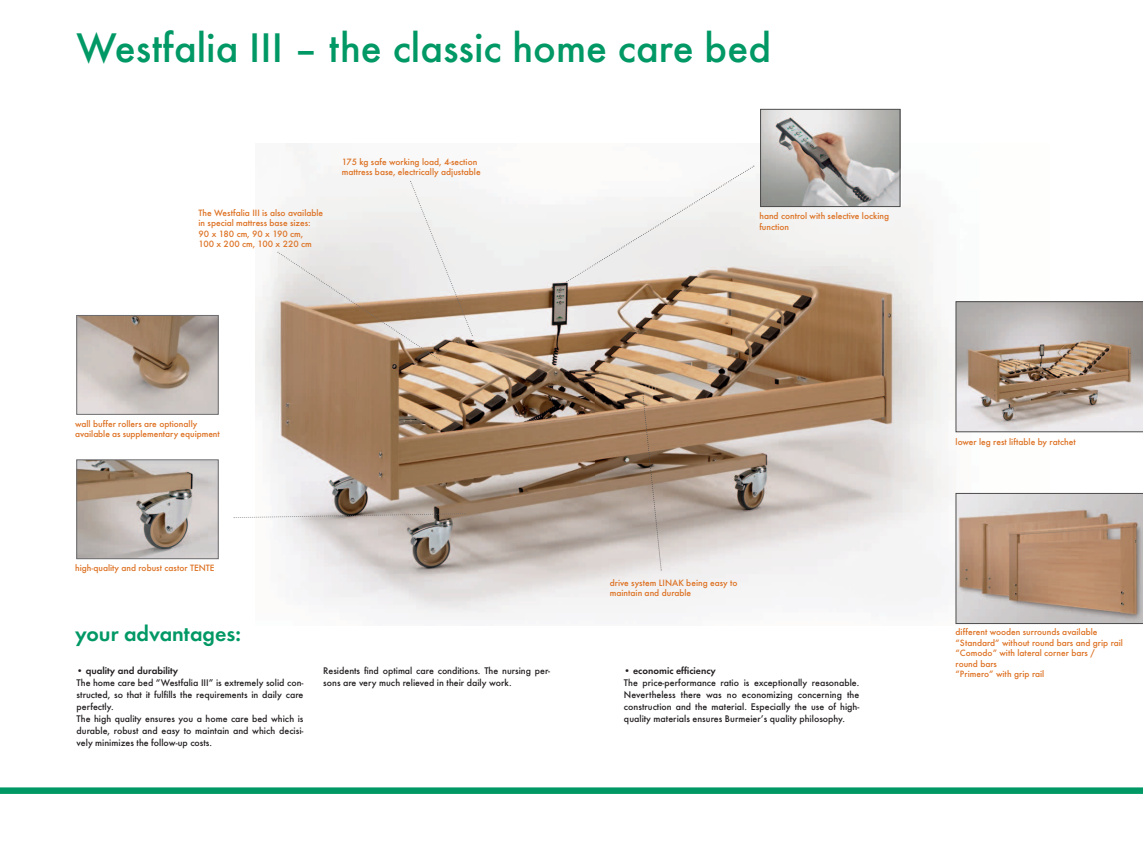
<style>
.page{position:relative;width:1143px;height:842px;background:#fff}
.page>*{position:absolute;margin:0;border:0;box-sizing:border-box;transform-origin:0 0}
.t1{font:500 43px "Futura T";color:#009864}
.t2{font:600 22px "Futura T";color:#009864}
.t3{font:500 10px/12px "Futura T";color:#231f20}
.t4{font:600 10px "Futura T";color:#231f20}
.t5{font:500 9.5px/10.5px "Futura T";color:#dd7122}
</style>
<div class="page">
<img style="left:255px;top:143px;width:340px;height:474px">
<img style="left:79px;top:462px;width:137px;height:95px">
<div style="left:77px;top:460px;width:141px;height:99px;border:1px solid #6c6d70"></div>
<svg style="left:233px;top:513px;width:231px;height:6px"></svg>
<svg style="left:276px;top:181px;width:197px;height:180px"></svg>
<img style="left:79px;top:317px;width:137px;height:95px">
<div style="left:77px;top:315px;width:141px;height:99px;border:1px solid #6c6d70"></div>
<svg style="left:595px;top:165px;width:547px;height:460px"></svg>
<svg style="left:955px;top:302px;width:187px;height:130px;background:#b6a89d"></svg>
<svg style="left:955px;top:493px;width:187px;height:131px;background:#bb9f8c"></svg>
<svg style="left:565px;top:165px;width:189px;height:118px"></svg>
<svg style="left:642px;top:396px;width:20px;height:175px;background:#ab9584"></svg>
<img style="left:762px;top:111px;width:136px;height:94px">
<div style="left:760px;top:109px;width:140px;height:98px;border:1px solid #4d4d4d"></div>
<div style="left:0;top:787px;width:1142px;height:7px;background:#009864"></div>
<h1 class="t1" style="left:77px;top:29px;width:696px">Westfalia III – the classic home care bed</h1>
<p class="t5" style="left:198px;top:208px;width:126px">The Westfalia III is also available in special mattress base sizes:<br>90 x 180 cm, 90 x 190 cm,<br>100 x 200 cm, 100 x 220 cm</p>
<p class="t5" style="left:342px;top:157px;width:140px">175 kg safe working load, 4-section mattress base, electrically adjustable</p>
<p class="t5" style="left:759px;top:211px;width:131px">hand control with selective locking function</p>
<p class="t5" style="left:75px;top:419px;width:146px">wall buffer rollers are optionally available as supplementary equipment</p>
<p class="t5" style="left:75px;top:564px;width:141px">high-quality and robust castor TENTE</p>
<h2 class="t2" style="left:75px;top:623px;width:167px">your advantages:</h2>
<p class="t4" style="left:77px;top:666px;width:103px">• quality and durability</p>
<p class="t3" style="left:77px;top:677px;width:228px">The home care bed “Westfalia III” is extremely solid con&shy;structed, so that it fulfills the requirements in daily care perfectly.<br>The high quality ensures you a home care bed which is durable, robust and easy to maintain and which decisi&shy;vely minimizes the follow-up costs.</p>
<p class="t5" style="left:609px;top:578px;width:129px">drive system LINAK being easy to maintain and durable</p>
<p class="t3" style="left:323px;top:665px;width:228px">Residents find optimal care conditions. The nursing per&shy;sons are very much relieved in their daily work.</p>
<p class="t4" style="left:624px;top:666px;width:93px">• economic efficiency</p>
<p class="t3" style="left:624px;top:677px;width:237px;text-align:justify">The price-performance ratio is exceptionally reasonable.<br>Nevertheless there was no economizing concerning the construction and the material. Especially the use of high&shy;quality materials ensures Burmeier’s quality philosophy.</p>
<p class="t5" style="left:955px;top:437px;width:122px">lower leg rest liftable by ratchet</p>
<p class="t5" style="left:955px;top:627px;width:169px">different wooden surrounds available “Standard” without round bars and grip rail “Comodo” with lateral corner bars /<br>round bars<br>“Primero” with grip rail</p>
</div>
